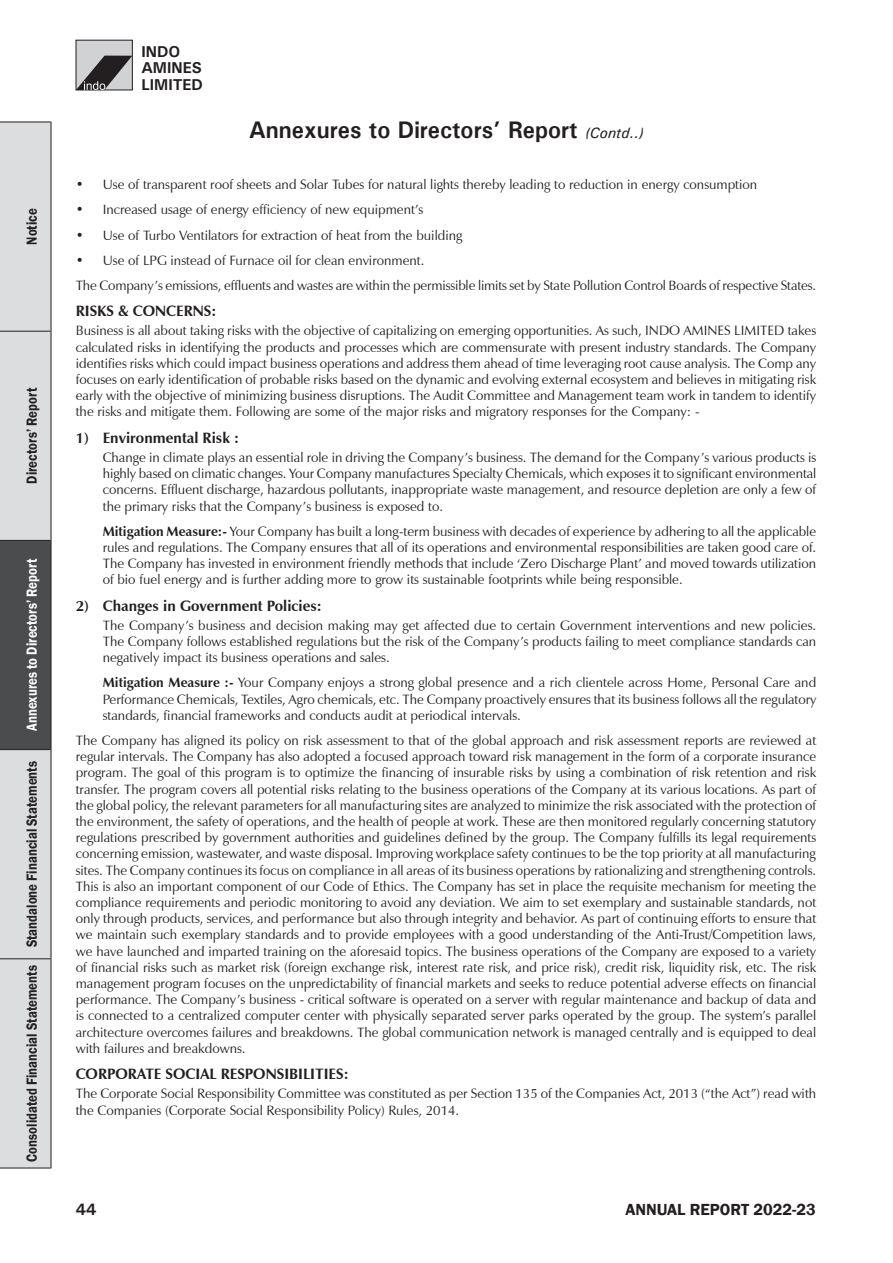
<style>
.page{position:relative;width:893px;height:1263px;background:#fff}
.page>*{position:absolute;margin:0;border:0;box-sizing:border-box;transform-origin:0 0}
.t1{font:700 24px "Univers";color:#231f20;scale:.95 1}
.t2{font:600 16.5px "Franklin Gothic";color:#231f20}
.t3{font:700 16.5px "Univers";color:#231f20}
.t4{font:700 15.75px/16.5px "Univers";color:#231f20}
.Sub-head-clr{font:700 15px "Zapf Humanist 601 BT";color:#231f20}
.t5{font:600 15px "Franklin Gothic";color:#231f20;scale:.85 1}
.t6{font:600 15px "Franklin Gothic";color:#fff;scale:.85 1}
.Body_Text{font:13.5px/16.2px "Zapf Humanist 601 BT";color:#231f20;text-align:justify}
.tab-1{font:13.5px/16.2px "Zapf Humanist 601 BT";color:#231f20;text-align:justify}
.s1{font-weight:400;font-style:italic;font-size:15px}
.s2{font-weight:700}
</style>
<div class="page">
<div style="left:76px;top:40px;width:56px;height:50px;background:#d1d2d4"></div>
<div style="left:76px;top:40px;width:57px;height:50px;border:1px solid #231f20"></div>
<svg style="left:76px;top:56px;width:56px;height:34px"></svg>
<div style="left:0;top:123px;width:51px;height:1044px;background:#dcdddf"></div>
<div style="left:0;top:541px;width:51px;height:208px;background:#4b4c4d"></div>
<hr style="left:0;top:1167px;width:51px;height:1px;background:#231f20">
<hr style="left:51px;top:959px;width:1px;height:209px;background:#231f20">
<hr style="left:0;top:958px;width:51px;height:1px;background:#231f20">
<hr style="left:51px;top:750px;width:1px;height:209px;background:#231f20">
<hr style="left:0;top:749px;width:51px;height:1px;background:#231f20">
<hr style="left:51px;top:540px;width:1px;height:210px;background:#231f20">
<hr style="left:0;top:540px;width:51px;height:1px;background:#231f20">
<hr style="left:51px;top:331px;width:1px;height:209px;background:#231f20">
<hr style="left:0;top:331px;width:51px;height:1px;background:#231f20">
<hr style="left:0;top:122px;width:51px;height:1px;background:#231f20">
<hr style="left:51px;top:122px;width:1px;height:209px;background:#231f20">
<p class="t5" style="left:23px;top:245px;width:44px;rotate:-90deg">Notice</p>
<p class="t5" style="left:23px;top:484px;width:114px;rotate:-90deg">Directors’ Report</p>
<p class="t6" style="left:23px;top:731px;width:204px;rotate:-90deg">Annexures to Directors’ Report</p>
<p class="t5" style="left:23px;top:1161px;width:473px;rotate:-90deg">Consolidated Financial Statements Standalone Financial Statements</p>
<p class="t4" style="left:141px;top:43px;width:63px">INDO<br>AMINES<br>LIMITED</p>
<h1 class="t1" style="left:249px;top:115px;width:417px">Annexures to Directors’ Report <span class="s1">(Contd..)</span></h1>
<p class="tab-1" style="left:76px;top:176px;width:683px">• Use of transparent roof sheets and Solar Tubes for natural lights thereby leading to reduction in energy consumption</p>
<p class="tab-1" style="left:76px;top:202px;width:349px">• Increased usage of energy efficiency of new equipment’s</p>
<p class="tab-1" style="left:76px;top:227px;width:388px">• Use of Turbo Ventilators for extraction of heat from the building</p>
<p class="tab-1" style="left:76px;top:252px;width:350px">• Use of LPG instead of Furnace oil for clean environment.</p>
<p class="Body_Text" style="left:76px;top:277px;width:742px">The Company’s emissions, effluents and wastes are within the permissible limits set by State Pollution Control Boards of respective States.</p>
<p class="Sub-head-clr" style="left:76px;top:302px;width:142px">RISKS &amp; CONCERNS:</p>
<p class="Body_Text" style="left:76px;top:323px;width:742px">Business is all about taking risks with the objective of capitalizing on emerging opportunities. As such, INDO AMINES LIMITED takes calculated risks in identifying the products and processes which are commensurate with present industry standards. The Company identifies risks which could impact business operations and address them ahead of time leveraging root cause analysis. The Comp any focuses on early identification of probable risks based on the dynamic and evolving external ecosystem and believes in mitigating risk early with the objective of minimizing business disruptions. The Audit Committee and Management team work in tandem to identify the risks and mitigate them. Following are some of the major risks and migratory responses for the Company: -</p>
<p class="Sub-head-clr" style="left:76px;top:428px;width:165px">1) Environmental Risk :</p>
<p class="tab-1" style="left:103px;top:449px;width:715px">Change in climate plays an essential role in driving the Company’s business. The demand for the Company’s various products is highly based on climatic changes. Your Company manufactures Specialty Chemicals, which exposes it to significant environmental concerns. Effluent discharge, hazardous pollutants, inappropriate waste management, and resource depletion are only a few of the primary risks that the Company’s business is exposed to.</p>
<p class="tab-1" style="left:103px;top:523px;width:715px"><span class="s2">Mitigation Measure:-</span> Your Company has built a long-term business with decades of experience by adhering to all the applicable rules and regulations. The Company ensures that all of its operations and environmental responsibilities are taken good care of.<br>The Company has invested in environment friendly methods that include ‘Zero Discharge Plant’ and moved towards utilization of bio fuel energy and is further adding more to grow its sustainable footprints while being responsible.</p>
<p class="Sub-head-clr" style="left:76px;top:596px;width:248px">2) Changes in Government Policies:</p>
<p class="tab-1" style="left:103px;top:617px;width:715px">The Company’s business and decision making may get affected due to certain Government interventions and new policies.<br>The Company follows established regulations but the risk of the Company’s products failing to meet compliance standards can negatively impact its business operations and sales.</p>
<p class="tab-1" style="left:103px;top:675px;width:715px"><span class="s2">Mitigation Measure :-</span> Your Company enjoys a strong global presence and a rich clientele across Home, Personal Care and Performance Chemicals, Textiles, Agro chemicals, etc. The Company proactively ensures that its business follows all the regulatory standards, financial frameworks and conducts audit at periodical intervals.</p>
<p class="Body_Text" style="left:76px;top:732px;width:742px">The Company has aligned its policy on risk assessment to that of the global approach and risk assessment reports are reviewed at regular intervals. The Company has also adopted a focused approach toward risk management in the form of a corporate insurance program. The goal of this program is to optimize the financing of insurable risks by using a combination of risk retention and risk transfer. The program covers all potential risks relating to the business operations of the Company at its various locations. As part of the global policy, the relevant parameters for all manufacturing sites are analyzed to minimize the risk associated with the protection of the environment, the safety of operations, and the health of people at work. These are then monitored regularly concerning statutory regulations prescribed by government authorities and guidelines defined by the group. The Company fulfills its legal requirements concerning emission, wastewater, and waste disposal. Improving workplace safety continues to be the top priority at all manufacturing sites. The Company continues its focus on compliance in all areas of its business operations by rationalizing and strengthening controls.<br>This is also an important component of our Code of Ethics. The Company has set in place the requisite mechanism for meeting the compliance requirements and periodic monitoring to avoid any deviation. We aim to set exemplary and sustainable standards, not only through products, services, and performance but also through integrity and behavior. As part of continuing efforts to ensure that we maintain such exemplary standards and to provide employees with a good understanding of the Anti-Trust/Competition laws, we have launched and imparted training on the aforesaid topics. The business operations of the Company are exposed to a variety of financial risks such as market risk (foreign exchange risk, interest rate risk, and price risk), credit risk, liquidity risk, etc. The risk management program focuses on the unpredictability of financial markets and seeks to reduce potential adverse effects on financial performance. The Company’s business - critical software is operated on a server with regular maintenance and backup of data and is connected to a centralized computer center with physically separated server parks operated by the group. The system’s parallel architecture overcomes failures and breakdowns. The global communication network is managed centrally and is equipped to deal with failures and breakdowns.</p>
<p class="Sub-head-clr" style="left:76px;top:1065px;width:274px">CORPORATE SOCIAL RESPONSIBILITIES:</p>
<p class="Body_Text" style="left:76px;top:1085px;width:742px">The Corporate Social Responsibility Committee was constituted as per Section 135 of the Companies Act, 2013 (“the Act”) read with the Companies (Corporate Social Responsibility Policy) Rules, 2014.</p>
<p class="t3" style="left:76px;top:1199px;width:22px">44</p>
<p class="t2" style="left:625px;top:1199px;width:192px">ANNUAL REPORT 2022-23</p>
</div>
